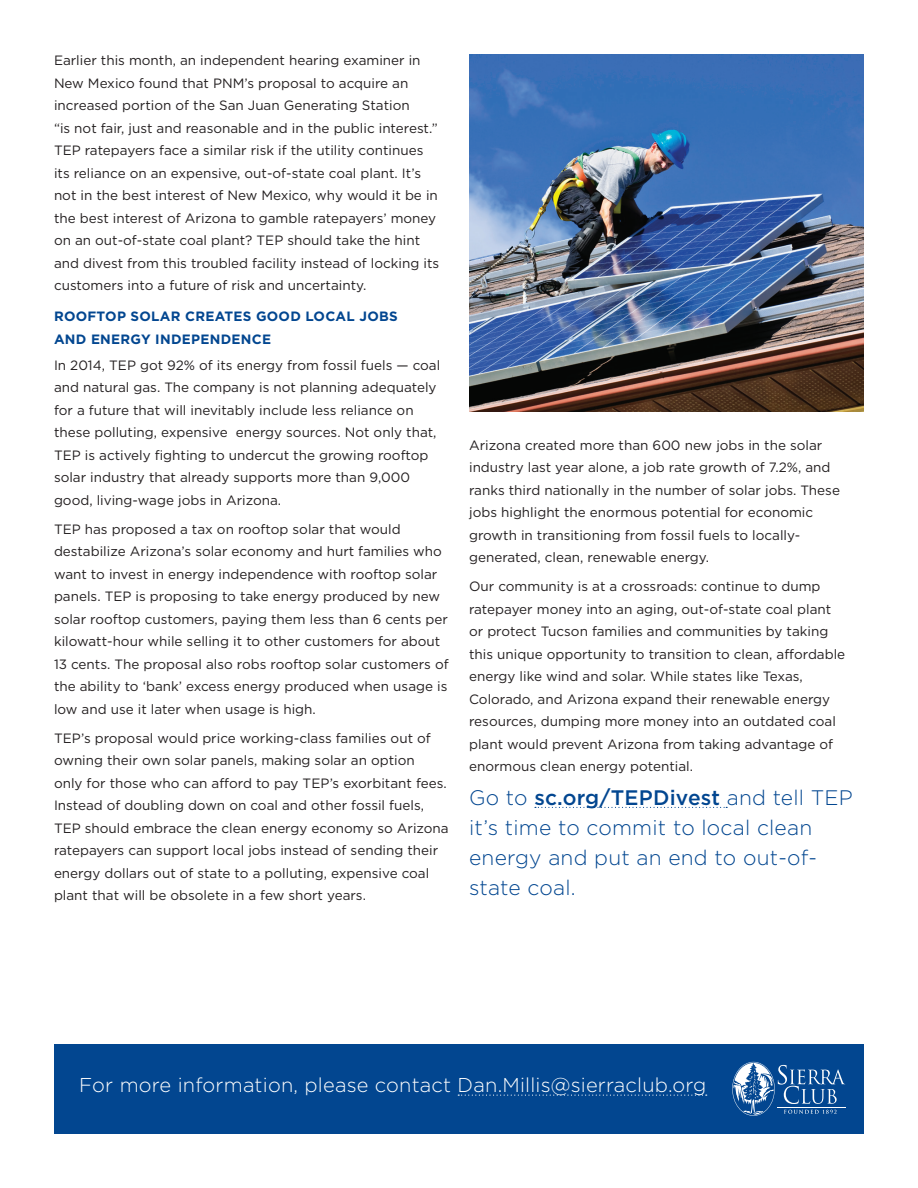
<style>
.page{position:relative;width:918px;height:1188px;background:#fff}
.page>*{position:absolute;margin:0;border:0;box-sizing:border-box;transform-origin:0 0}
.t1{font:300 21px/30px "Gotham";letter-spacing:.01em;color:#024690}
.t2{font:300 19.95px "Gotham";letter-spacing:.01em;color:#fff}
.t3{font:13.5px/22.5px "Gotham";color:#231f20}
.t4{font:700 13.5px/22.5px "Gotham";letter-spacing:.02em;color:#024690}
.s1{font-weight:500}
</style>
<div class="page">
<div style="left:54px;top:1044px;width:810px;height:90px;background:#024690"></div>
<hr style="left:777px;top:1107px;width:69px;height:1px;background:#fff">
<svg style="left:732px;top:1062px;width:113px;height:54px"></svg>
<svg style="left:535px;top:807px;width:192px;height:1px"></svg>
<svg style="left:458px;top:1095px;width:249px;height:1px"></svg>
<img style="left:469px;top:54px;width:395px;height:358px">
<p class="t3" style="left:54px;top:49px;width:387px">Earlier this month, an independent hearing examiner in New Mexico found that PNM’s proposal to acquire an increased portion of the San Juan Generating Station<br>“is not fair, just and reasonable and in the public interest.” TEP ratepayers face a similar risk if the utility continues its reliance on an expensive, out-of-state coal plant. It’s not in the best interest of New Mexico, why would it be in the best interest of Arizona to gamble ratepayers’ money on an out-of-state coal plant? TEP should take the hint and divest from this troubled facility instead of locking its customers into a future of risk and uncertainty.</p>
<p class="t4" style="left:54px;top:305px;width:345px">ROOFTOP SOLAR CREATES GOOD LOCAL JOBS<br>AND ENERGY INDEPENDENCE</p>
<p class="t3" style="left:54px;top:353px;width:388px">In 2014, TEP got 92% of its energy from fossil fuels — coal and natural gas. The company is not planning adequately for a future that will inevitably include less reliance on these polluting, expensive energy sources. Not only that, TEP is actively fighting to undercut the growing rooftop solar industry that already supports more than 9,000 good, living-wage jobs in Arizona.</p>
<p class="t3" style="left:54px;top:517px;width:396px">TEP has proposed a tax on rooftop solar that would destabilize Arizona’s solar economy and hurt families who want to invest in energy independence with rooftop solar panels. TEP is proposing to take energy produced by new solar rooftop customers, paying them less than 6 cents per kilowatt-hour while selling it to other customers for about 13 cents. The proposal also robs rooftop solar customers of the ability to ‘bank’ excess energy produced when usage is low and use it later when usage is high.</p>
<p class="t3" style="left:54px;top:726px;width:396px">TEP’s proposal would price working-class families out of owning their own solar panels, making solar an option<br>only for those who can afford to pay TEP’s exorbitant fees.<br>Instead of doubling down on coal and other fossil fuels, TEP should embrace the clean energy economy so Arizona ratepayers can support local jobs instead of sending their energy dollars out of state to a polluting, expensive coal plant that will be obsolete in a few short years.</p>
<p class="t3" style="left:469px;top:434px;width:372px">Arizona created more than 600 new jobs in the solar industry last year alone, a job rate growth of 7.2%, and ranks third nationally in the number of solar jobs. These jobs highlight the enormous potential for economic growth in transitioning from fossil fuels to locally&shy;generated, clean, renewable energy.</p>
<p class="t3" style="left:469px;top:575px;width:378px">Our community is at a crossroads: continue to dump ratepayer money into an aging, out-of-state coal plant or protect Tucson families and communities by taking this unique opportunity to transition to clean, affordable energy like wind and solar. While states like Texas, Colorado, and Arizona expand their renewable energy resources, dumping more money into an outdated coal plant would prevent Arizona from taking advantage of enormous clean energy potential.</p>
<h1 class="t1" style="left:469px;top:782px;width:385px">Go to <span class="s1">sc.org/TEPDivest</span> and tell TEP it’s time to commit to local clean energy and put an end to out-of&shy;state coal.</h1>
<h2 class="t2" style="left:79px;top:1075px;width:629px">For more information, please contact Dan.Millis@sierraclub.org</h2>
</div>
